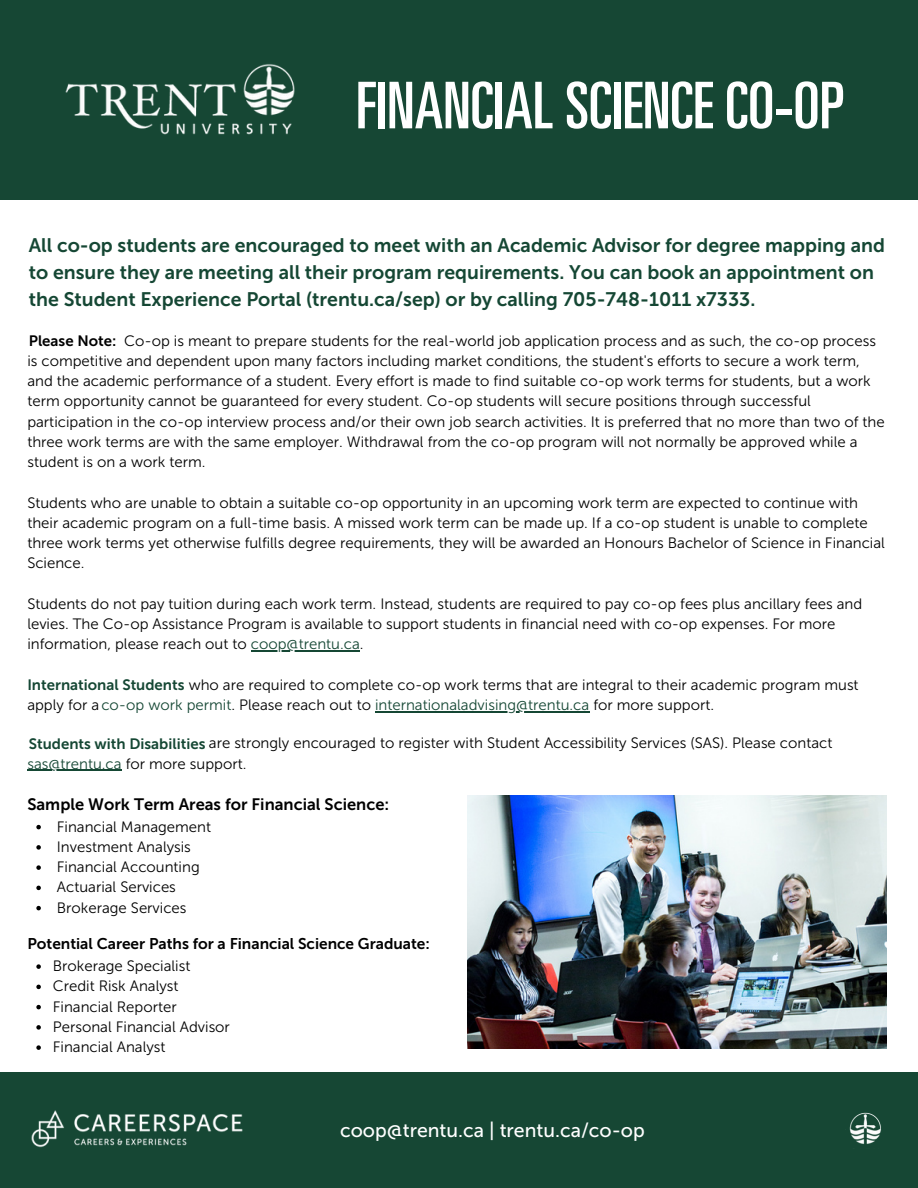
<style>
.page{position:relative;width:918px;height:1188px;background:#fff}
.page>*{position:absolute;margin:0;border:0;box-sizing:border-box;transform-origin:0 0}
.t1{font:ultra-condensed 64.5px "Univers LT Std";color:#fff}
.t2{font:19.5px/27px "Museo Sans 700";color:#154734}
.t3{font:19.5px "Museo Sans 500";color:#fff}
.t4{font:16.5px "Museo Sans 700";color:#000}
.t5{font:15.45px "Museo Sans 700";color:#000}
.t6{font:15px/20.2px "Museo Sans 300";color:#000}
.t7{font:15px "Museo Sans 700";color:#000}
.s1{color:#154734}
.s2{font-family:"Museo Sans 700";color:#154734}
</style>
<div class="page">
<div style="left:0;top:0;width:918px;height:200px;background:#164734"></div>
<img style="left:65px;top:64px;width:230px;height:71px">
<div style="left:0;top:1072px;width:918px;height:116px;background:#164734"></div>
<hr style="left:251px;top:651px;width:109px;height:1px;background:#154734">
<hr style="left:375px;top:711px;width:214px;height:1px;background:#154734">
<hr style="left:27px;top:770px;width:95px;height:1px;background:#154734">
<svg style="left:36px;top:825px;width:5px;height:4px"></svg>
<svg style="left:36px;top:845px;width:5px;height:5px"></svg>
<svg style="left:36px;top:865px;width:5px;height:5px"></svg>
<svg style="left:36px;top:886px;width:5px;height:4px"></svg>
<svg style="left:36px;top:906px;width:5px;height:4px"></svg>
<svg style="left:36px;top:964px;width:5px;height:5px"></svg>
<svg style="left:36px;top:985px;width:5px;height:4px"></svg>
<svg style="left:36px;top:1005px;width:5px;height:4px"></svg>
<svg style="left:36px;top:1025px;width:5px;height:5px"></svg>
<svg style="left:36px;top:1045px;width:5px;height:5px"></svg>
<img style="left:849px;top:1112px;width:32px;height:32px">
<img style="left:467px;top:795px;width:420px;height:253px">
<img style="left:31px;top:1110px;width:212px;height:38px">
<p class="t1" style="left:356px;top:82px;width:490px">FINANCIAL SCIENCE CO-OP</p>
<h4 class="t2" style="left:29px;top:232px;width:858px">All co-op students are encouraged to meet with an Academic Advisor for degree mapping and to ensure they are meeting all their program requirements. You can book an appointment on the Student Experience Portal (trentu.ca/sep) or by calling 705-748-1011 x7333.</h4>
<h4 class="t7" style="left:29px;top:332px;width:89px">Please Note:</h4>
<h1 class="t6" style="left:27px;top:330px;width:859px;text-indent:97px">Co-op is meant to prepare students for the real-world job application process and as such, the co-op process is competitive and dependent upon many factors including market conditions, the student's efforts to secure a work term, and the academic performance of a student. Every effort is made to find suitable co-op work terms for students, but a work term opportunity cannot be guaranteed for every student. Co-op students will secure positions through successful participation in the co-op interview process and/or their own job search activities. It is preferred that no more than two of the three work terms are with the same employer. Withdrawal from the co-op program will not normally be approved while a student is on a work term.</h1>
<h2 class="t6" style="left:27px;top:492px;width:859px">Students who are unable to obtain a suitable co-op opportunity in an upcoming work term are expected to continue with their academic program on a full-time basis. A missed work term can be made up. If a co-op student is unable to complete three work terms yet otherwise fulfills degree requirements, they will be awarded an Honours Bachelor of Science in Financial Science.</h2>
<p class="t6" style="left:27px;top:594px;width:836px">Students do not pay tuition during each work term. Instead, students are required to pay co-op fees plus ancillary fees and levies. The Co-op Assistance Program is available to support students in financial need with co-op expenses. For more information, please reach out to <span class="s1">coop@trentu.ca</span>.</p>
<p class="t6" style="left:27px;top:675px;width:833px"><span class="s2">International Students</span> who are required to complete co-op work terms that are integral to their academic program must apply for a<span class="s1">co-op work permit</span>. Please reach out to <span class="s1">internationaladvising@trentu.ca</span> for more support.</p>
<p class="t6" style="left:29px;top:733px;width:805px"><span class="s2">Students with Disabilities</span> are strongly encouraged to register with Student Accessibility Services (SAS). Please contact</p>
<p class="t6" style="left:27px;top:753px;width:221px"><span class="s1">sas@trentu.ca</span> for more support.</p>
<h4 class="t4" style="left:27px;top:795px;width:363px">Sample Work Term Areas for Financial Science:</h4>
<p class="t6" style="left:57px;top:816px;width:156px">Financial Management</p>
<p class="t6" style="left:57px;top:837px;width:136px">Investment Analysis</p>
<p class="t6" style="left:57px;top:857px;width:144px">Financial Accounting</p>
<p class="t6" style="left:57px;top:877px;width:121px">Actuarial Services</p>
<p class="t6" style="left:57px;top:897px;width:131px">Brokerage Services</p>
<h4 class="t5" style="left:27px;top:934px;width:404px">Potential Career Paths for a Financial Science Graduate:</h4>
<p class="t6" style="left:53px;top:956px;width:139px">Brokerage Specialist</p>
<p class="t6" style="left:53px;top:976px;width:127px">Credit Risk Analyst</p>
<p class="t6" style="left:53px;top:996px;width:125px">Financial Reporter</p>
<p class="t6" style="left:53px;top:1017px;width:179px">Personal Financial Advisor</p>
<p class="t6" style="left:53px;top:1037px;width:114px">Financial Analyst</p>
<h2 class="t3" style="left:340px;top:1119px;width:306px">coop@trentu.ca | trentu.ca/co-op</h2>
</div>
